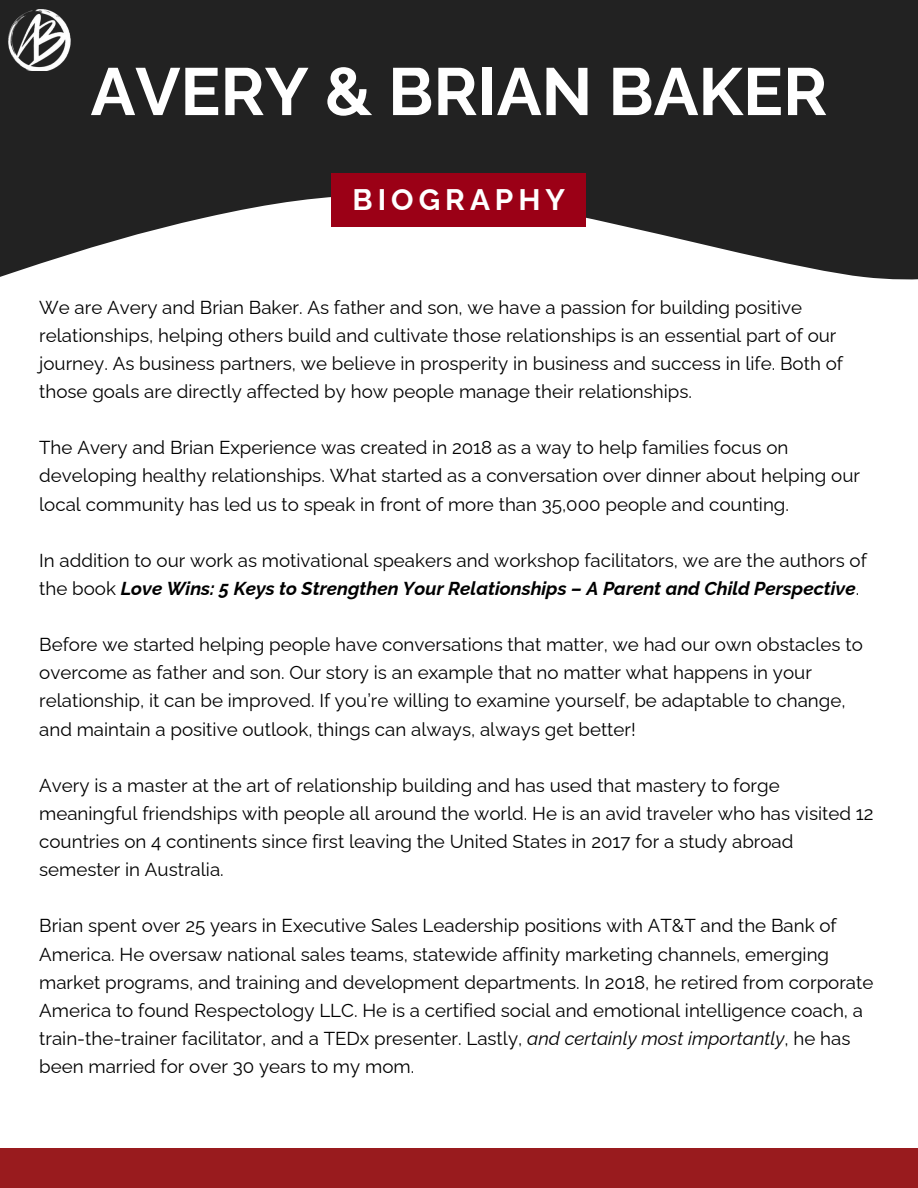
<style>
.page{position:relative;width:918px;height:1188px;background:#fff}
.page>*{position:absolute;margin:0;border:0;box-sizing:border-box;transform-origin:0 0}
.t1{font:700 66.6px "Raleway";color:#fff}
.t2{font:700 29.7px "Raleway";letter-spacing:.17em;color:#fff}
.t3{font:18.75px/28.2px "Raleway";color:#000}
.s1{font-weight:700;font-style:italic}
.s2{font-style:italic}
</style>
<div class="page">
<svg style="left:0;top:183px;width:918px;height:97px"></svg>
<div style="left:0;top:0;width:918px;height:183px;background:#222"></div>
<img style="left:8px;top:9px;width:63px;height:62px">
<div style="left:0;top:1148px;width:918px;height:40px;background:#991b1e"></div>
<div style="left:332px;top:173px;width:254px;height:54px;background:#9b0016"></div>
<p class="t1" style="left:91px;top:52px;width:738px">AVERY &amp; BRIAN BAKER</p>
<p class="t2" style="left:353px;top:183px;width:214px">BIOGRAPHY</p>
<h1 class="t3" style="left:39px;top:293px;width:805px">We are Avery and Brian Baker. As father and son, we have a passion for building positive relationships, helping others build and cultivate those relationships is an essential part of our journey. As business partners, we believe in prosperity in business and success in life. Both of those goals are directly affected by how people manage their relationships.</h1>
<p class="t3" style="left:39px;top:434px;width:822px">The Avery and Brian Experience was created in 2018 as a way to help families focus on developing healthy relationships. What started as a conversation over dinner about helping our local community has led us to speak in front of more than 35,000 people and counting.</p>
<h2 class="t3" style="left:39px;top:546px;width:829px">In addition to our work as motivational speakers and workshop facilitators, we are the authors of the book <span class="s1">Love Wins: 5 Keys to Strengthen Your Relationships – A Parent and Child Perspective</span>.</h2>
<p class="t3" style="left:39px;top:630px;width:825px">Before we started helping people have conversations that matter, we had our own obstacles to overcome as father and son. Our story is an example that no matter what happens in your relationship, it can be improved. If you’re willing to examine yourself, be adaptable to change, and maintain a positive outlook, things can always, always get better!</p>
<p class="t3" style="left:39px;top:771px;width:836px">Avery is a master at the art of relationship building and has used that mastery to forge meaningful friendships with people all around the world. He is an avid traveler who has visited 12 countries on 4 continents since first leaving the United States in 2017 for a study abroad semester in Australia.</p>
<p class="t3" style="left:39px;top:912px;width:836px">Brian spent over 25 years in Executive Sales Leadership positions with AT&amp;T and the Bank of America. He oversaw national sales teams, statewide affinity marketing channels, emerging market programs, and training and development departments. In 2018, he retired from corporate America to found Respectology LLC. He is a certified social and emotional intelligence coach, a train-the-trainer facilitator, and a TEDx presenter. Lastly, <span class="s2">and certainly most importantly</span>, he has been married for over 30 years to my mom.</p>
</div>
